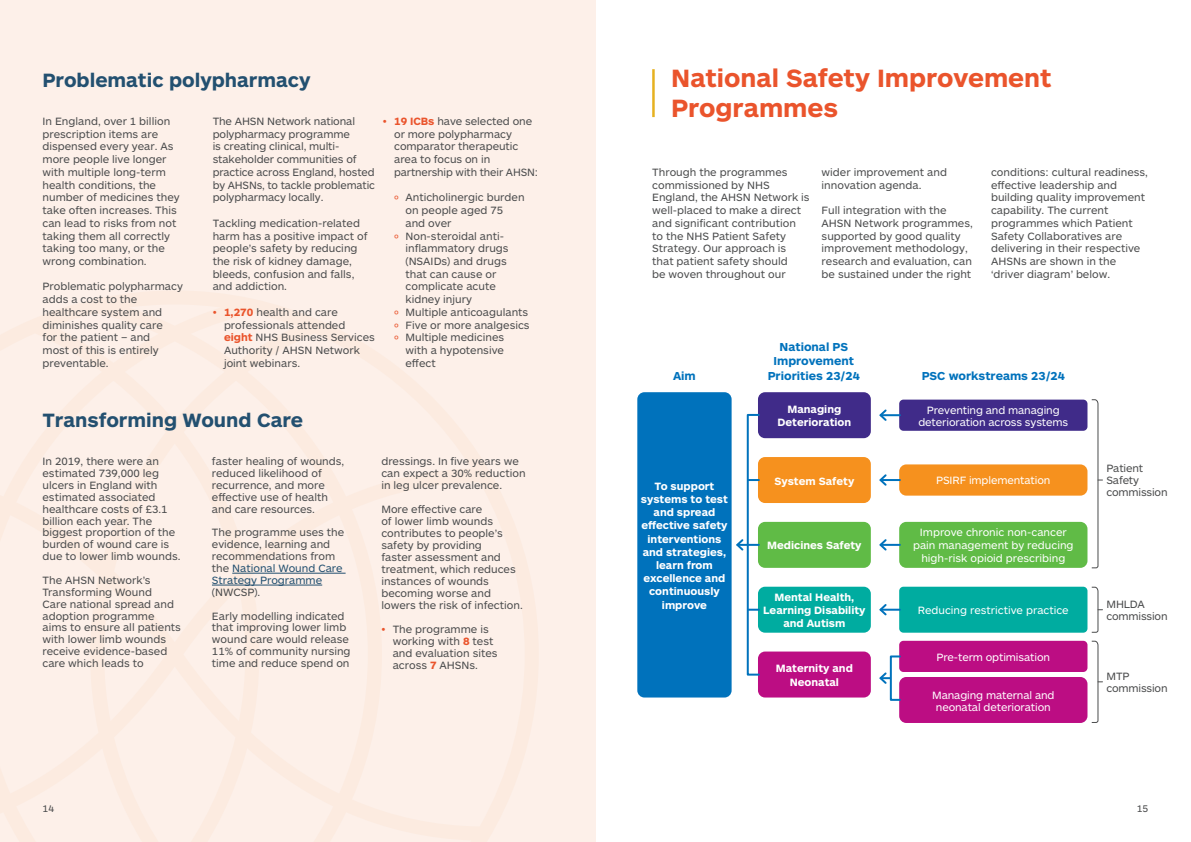
<style>
.page{position:relative;width:1191px;height:842px;background:#fff}
.page>*{position:absolute;margin:0;border:0;box-sizing:border-box;transform-origin:0 0}
.Heading_2{font:700 26px/30px "ARS Maquette";color:#ea542c}
.Heading_2-2{font:700 20px "ARS Maquette";color:#235070}
.t1{font:700 12px/14.4px "ARS Maquette";color:#0072bc;text-align:center}
.t2{font:11px/12.7px "ARS Maquette";color:#4b4c4d}
.t3{font:11px/13.2px "ARS Maquette";letter-spacing:-.01em;color:#fff;text-align:center}
.t4{font:700 11px/13.2px "ARS Maquette";color:#fff;text-align:center}
.t5{font:10px "ARS Maquette";color:#4b4c4d}
.s1{color:#ea542c}
.s2{font-weight:700;color:#ea542c}
.s3{color:#235070}
</style>
<div class="page">
<div style="left:0;top:0;width:595px;height:842px;background:#fdf0e9"></div>
<hr style="left:232px;top:573px;width:113px;height:1px;background:#235070">
<hr style="left:212px;top:585px;width:110px;height:1px;background:#235070">
<div style="left:637px;top:392px;width:94px;height:305px;background:#0072bc;border-radius:7px"></div>
<div style="left:758px;top:392px;width:113px;height:46px;background:#402b89;border-radius:7px"></div>
<div style="left:758px;top:457px;width:113px;height:46px;background:#f6911e;border-radius:7px"></div>
<div style="left:758px;top:522px;width:113px;height:46px;background:#60bb46;border-radius:7px"></div>
<div style="left:758px;top:587px;width:113px;height:46px;background:#00aca0;border-radius:7px"></div>
<div style="left:758px;top:651px;width:113px;height:46px;background:#bc0d83;border-radius:7px"></div>
<hr style="left:737px;top:544px;width:22px;height:2px;background:#0072bc">
<svg style="left:736px;top:539px;width:9px;height:12px"></svg>
<svg style="left:749px;top:479px;width:8px;height:2px"></svg>
<svg style="left:749px;top:609px;width:8px;height:2px"></svg>
<div style="left:746px;top:414px;width:14px;height:262px;border:2px solid #0072bc"></div>
<div style="left:899px;top:522px;width:188px;height:46px;background:#60bb46;border-radius:7px"></div>
<div style="left:899px;top:587px;width:188px;height:46px;background:#00aca0;border-radius:4px"></div>
<div style="left:899px;top:641px;width:188px;height:31px;background:#bc0d83;border-radius:4px"></div>
<div style="left:899px;top:677px;width:188px;height:46px;background:#bc0d83;border-radius:7px"></div>
<div style="left:899px;top:464px;width:188px;height:32px;background:#f6911e;border-radius:7px"></div>
<hr style="left:880px;top:544px;width:20px;height:2px;background:#0072bc">
<svg style="left:879px;top:539px;width:9px;height:12px"></svg>
<hr style="left:880px;top:609px;width:20px;height:2px;background:#0072bc">
<svg style="left:879px;top:604px;width:9px;height:12px"></svg>
<hr style="left:880px;top:479px;width:20px;height:2px;background:#0072bc">
<svg style="left:879px;top:474px;width:8px;height:12px"></svg>
<div style="left:899px;top:400px;width:188px;height:31px;background:#402b89;border-radius:4px"></div>
<hr style="left:880px;top:414px;width:20px;height:2px;background:#0072bc">
<svg style="left:879px;top:409px;width:9px;height:12px"></svg>
<svg style="left:879px;top:671px;width:11px;height:15px"></svg>
<div style="left:890px;top:655px;width:11px;height:46px;border:2px solid #0072bc"></div>
<hr style="left:652px;top:69px;width:2px;height:48px;background:#e6b120">
<svg style="left:1091px;top:399px;width:11px;height:170px"></svg>
<svg style="left:1091px;top:586px;width:11px;height:47px"></svg>
<svg style="left:1091px;top:640px;width:11px;height:83px"></svg>
<p class="Heading_2-2" style="left:43px;top:67px;width:270px">Problematic polypharmacy</p>
<p class="t2" style="left:43px;top:114px;width:139px">In England, over 1 billion prescription items are dispensed every year. As more people live longer with multiple long-term health conditions, the number of medicines they take often increases. This can lead to risks from not taking them all correctly taking too many, or the wrong combination.</p>
<p class="t2" style="left:43px;top:280px;width:142px">Problematic polypharmacy adds a cost to the healthcare system and diminishes quality care<br>for the patient – and<br>most of this is entirely preventable.</p>
<p class="t2" style="left:213px;top:114px;width:164px">The AHSN Network national polypharmacy programme<br>is creating clinical, multi&shy;stakeholder communities of practice across England, hosted by AHSNs, to tackle problematic polypharmacy locally.</p>
<p class="t2" style="left:213px;top:216px;width:156px">Tackling medication-related harm has a positive impact of people’s safety by reducing the risk of kidney damage, bleeds, confusion and falls, and addiction.</p>
<p class="t2" style="left:224px;top:305px;width:152px;text-indent:-11px"><span class="s1">•</span> <span class="s2">1,270</span> health and care professionals attended <span class="s2">eight</span> NHS Business Services<br>Authority / AHSN Network joint webinars.</p>
<p class="t2" style="left:394px;top:114px;width:145px;text-indent:-11px"><span class="s1">•</span> <span class="s2">19 ICBs</span> have selected one or more polypharmacy comparator therapeutic area to focus on in partnership with their AHSN:</p>
<p class="t2" style="left:405px;top:191px;width:121px;text-indent:-11px"><span class="s1">º</span> Anticholinergic burden on people aged 75 and over</p>
<p class="t2" style="left:405px;top:229px;width:105px;text-indent:-11px"><span class="s1">º</span> Non-steroidal anti&shy;inflammatory drugs (NSAIDs) and drugs that can cause or complicate acute kidney injury</p>
<p class="t2" style="left:394px;top:305px;width:136px"><span class="s1">º</span> Multiple anticoagulants</p>
<p class="t2" style="left:394px;top:318px;width:137px"><span class="s1">º</span> Five or more analgesics</p>
<p class="t2" style="left:405px;top:331px;width:100px;text-align:justify;text-indent:-11px"><span class="s1">º</span> Multiple medicines with a hypotensive effect</p>
<p class="Heading_2-2" style="left:43px;top:407px;width:262px">Transforming Wound Care</p>
<p class="t2" style="left:43px;top:455px;width:139px;line-height:11.9px">In 2019, there were an estimated 739,000 leg ulcers in England with estimated associated healthcare costs of £3.1 billion each year. The biggest proportion of the burden of wound care is due to lower limb wounds.</p>
<p class="t2" style="left:43px;top:574px;width:140px;line-height:11.9px">The AHSN Network’s<br>Transforming Wound<br>Care national spread and adoption programme aims to ensure all patients with lower limb wounds receive evidence-based care which leads to</p>
<p class="t2" style="left:212px;top:455px;width:134px;line-height:11.9px">faster healing of wounds, reduced likelihood of recurrence, and more effective use of health and care resources.</p>
<p class="t2" style="left:212px;top:526px;width:134px;line-height:11.9px">The programme uses the evidence, learning and recommendations from the <span class="s3">National Wound Care<br>Strategy Programme </span>(NWCSP).</p>
<p class="t2" style="left:212px;top:609px;width:140px;line-height:11.9px">Early modelling indicated that improving lower limb wound care would release<br>11% of community nursing time and reduce spend on</p>
<p class="t2" style="left:381px;top:455px;width:146px;line-height:11.9px">dressings. In five years we can expect a 30% reduction in leg ulcer prevalence.</p>
<p class="t2" style="left:381px;top:502px;width:143px;line-height:12px">More effective care<br>of lower limb wounds contributes to people’s safety by providing<br>faster assessment and treatment, which reduces instances of wounds becoming worse and lowers the risk of infection.</p>
<p class="t2" style="left:393px;top:622px;width:106px;line-height:12px;text-indent:-11px"><span class="s1">•</span> The programme is working with <span class="s2">8</span> test and evaluation sites across <span class="s2">7</span> AHSNs.</p>
<p class="Heading_2" style="left:671px;top:61px;width:382px">National Safety Improvement<br>Programmes</p>
<p class="t2" style="left:652px;top:165px;width:159px">Through the programmes commissioned by NHS<br>England, the AHSN Network is well-placed to make a direct and significant contribution to the NHS Patient Safety<br>Strategy. Our approach is that patient safety should<br>be woven throughout our</p>
<p class="t2" style="left:821px;top:165px;width:127px">wider improvement and innovation agenda.</p>
<p class="t2" style="left:821px;top:203px;width:153px">Full integration with the<br>AHSN Network programmes, supported by good quality improvement methodology, research and evaluation, can be sustained under the right</p>
<p class="t2" style="left:991px;top:165px;width:158px">conditions: cultural readiness, effective leadership and building quality improvement capability. The current programmes which Patient<br>Safety Collaboratives are delivering in their respective<br>AHSNs are shown in the ‘driver diagram’ below.</p>
<p class="t1" style="left:673px;top:368px;width:24px">Aim</p>
<p class="t4" style="left:641px;top:479px;width:89px">To support systems to test and spread effective safety interventions and strategies, learn from excellence and continuously improve</p>
<p class="t1" style="left:768px;top:339px;width:94px">National PS<br>Improvement<br>Priorities 23/24</p>
<p class="t4" style="left:787px;top:402px;width:55px">Managing</p>
<p class="t4" style="left:777px;top:415px;width:75px">Deterioration</p>
<p class="t4" style="left:774px;top:474px;width:81px">System Safety</p>
<p class="t4" style="left:767px;top:538px;width:96px">Medicines Safety</p>
<p class="t4" style="left:763px;top:590px;width:104px">Mental Health,<br>Learning Disability and Autism</p>
<p class="t4" style="left:776px;top:661px;width:78px">Maternity and</p>
<p class="t4" style="left:789px;top:674px;width:51px">Neonatal</p>
<p class="t1" style="left:921px;top:368px;width:145px">PSC workstreams 23/24</p>
<p class="t3" style="left:918px;top:403px;width:151px;line-height:12px">Preventing and managing deterioration across systems</p>
<p class="t3" style="left:936px;top:473px;width:116px">PSIRF implementation</p>
<p class="t3" style="left:913px;top:525px;width:162px">Improve chronic non-cancer pain management by reducing high-risk opioid prescribing</p>
<p class="t3" style="left:918px;top:603px;width:152px">Reducing restrictive practice</p>
<p class="t3" style="left:936px;top:650px;width:115px">Pre-term optimisation</p>
<p class="t3" style="left:932px;top:688px;width:124px;line-height:12px">Managing maternal and neonatal deterioration</p>
<p class="t2" style="left:1106px;top:461px;width:38px">Patient</p>
<p class="t2" style="left:1106px;top:473px;width:34px">Safety</p>
<p class="t2" style="left:1106px;top:485px;width:63px">commission</p>
<p class="t2" style="left:1106px;top:597px;width:40px">MHLDA</p>
<p class="t2" style="left:1106px;top:609px;width:63px">commission</p>
<p class="t2" style="left:1106px;top:669px;width:24px">MTP</p>
<p class="t2" style="left:1106px;top:681px;width:63px">commission</p>
<p class="t5" style="left:43px;top:802px;width:13px">14</p>
<p class="t5" style="left:1136px;top:802px;width:13px">15</p>
</div>
